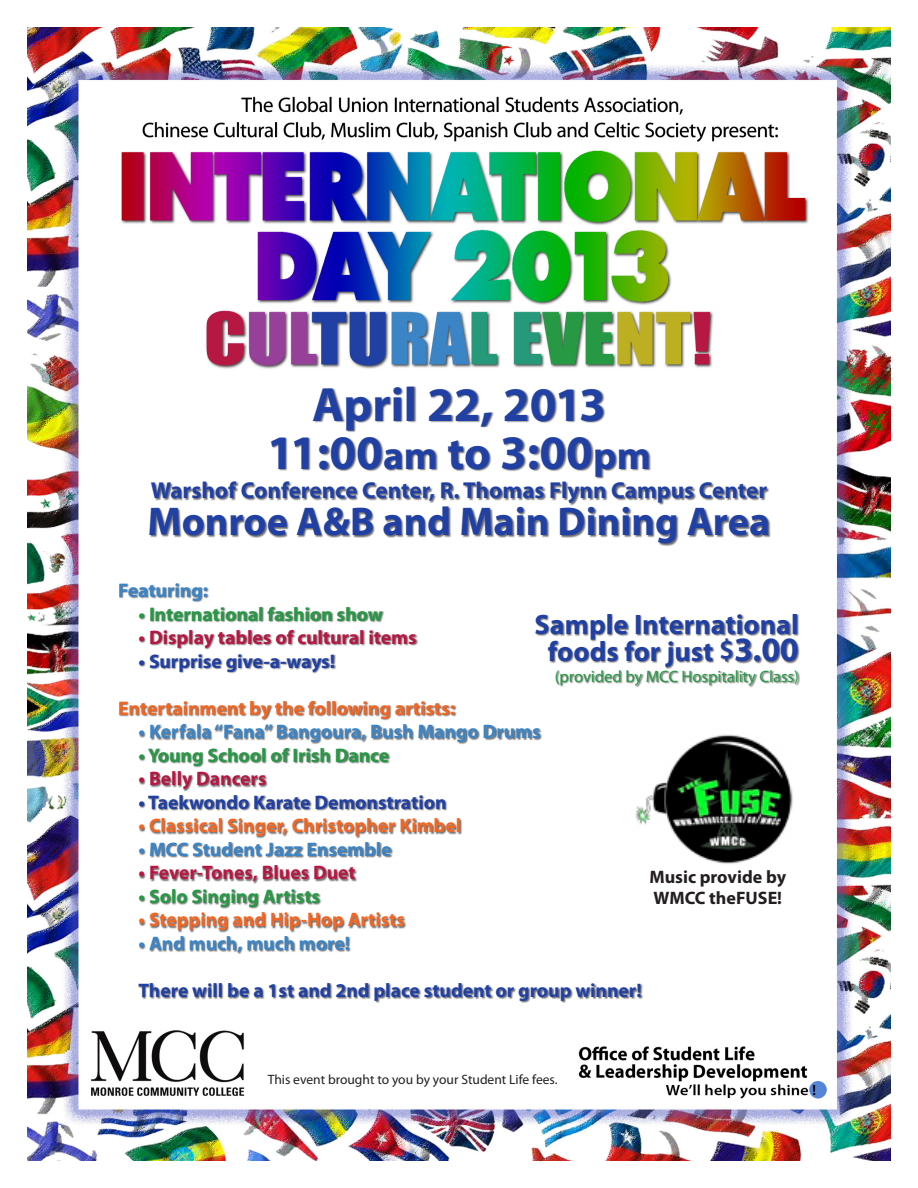
<style>
.page{position:relative;width:918px;height:1188px;background:#fff}
.page>*{position:absolute;margin:0;border:0;box-sizing:border-box;transform-origin:0 0}
.t1{font:700 48.3px "Myriad Pro";color:#2040a4}
.t2{font:700 40.2px "Myriad Pro";color:#2040a4}
.t3{font:700 28.2px "Myriad Pro";color:#2040a4}
.t4{font:700 23.1px "Myriad Pro";color:#2040a4}
.t5{font:700 19.65px "Myriad Pro";color:#2040a4}
.t6{font:700 19.65px "Myriad Pro";color:#f26622}
.t7{font:700 19.65px "Myriad Pro";color:#3b85c6}
.t8{font:700 19.65px "Myriad Pro";color:#279945}
.t9{font:700 19.65px "Myriad Pro";color:#b61843}
.t10{font:700 18px "Myriad Pro";color:#231f20}
.t11{font:16.5px "Myriad Pro";color:#279945}
.t12{font:13.5px "Myriad Pro";color:#231f20}
.s1{font-size:39.6px}
.s2{font-size:46.2px}
.s3{font-weight:600}
.s4{font-size:34.2px}
</style>
<div class="page">
<img style="left:27px;top:27px;width:864px;height:1134px">
<div style="left:119px;top:583px;width:524px;height:420px;background:#231f20;opacity:.65"></div>
<div style="left:150px;top:386px;width:621px;height:161px;background:#231f20;opacity:.65"></div>
<div style="left:536px;top:614px;width:264px;height:74px;background:#231f20;opacity:.65"></div>
<img style="left:626px;top:734px;width:184px;height:135px">
<p class="t1" style="left:312px;top:373px;width:295px">April 22, 2013</p>
<p class="t1" style="left:267px;top:421px;width:385px">11:00<span class="s1">am</span> <span class="s2">to</span> 3:00<span class="s1">pm</span></p>
<p class="t4" style="left:151px;top:475px;width:618px">Warshof Conference Center, R. Thomas Flynn Campus Center</p>
<p class="t2" style="left:148px;top:495px;width:624px">Monroe A&amp;B and Main Dining Area</p>
<p class="t7" style="left:118px;top:578px;width:91px">Featuring:</p>
<p class="t8" style="left:138px;top:601px;width:246px">• International fashion show</p>
<p class="t9" style="left:138px;top:625px;width:280px">• Display tables of cultural items</p>
<p class="t5" style="left:138px;top:648px;width:198px">• Surprise give-a-ways!</p>
<p class="t6" style="left:118px;top:695px;width:338px">Entertainment by the following artists:</p>
<p class="t7" style="left:138px;top:719px;width:404px">• Kerfala “Fana” Bangoura, Bush Mango Drums</p>
<p class="t8" style="left:138px;top:742px;width:252px">• Young School of Irish Dance</p>
<p class="t9" style="left:138px;top:766px;width:130px">• Belly Dancers</p>
<p class="t5" style="left:138px;top:789px;width:310px">• Taekwondo Karate Demonstration</p>
<p class="t6" style="left:138px;top:813px;width:324px">• Classical Singer, Christopher Kimbel</p>
<p class="t7" style="left:138px;top:836px;width:255px">• MCC Student Jazz Ensemble</p>
<p class="t9" style="left:138px;top:860px;width:219px">• Fever-Tones, Blues Duet</p>
<p class="t8" style="left:138px;top:883px;width:183px">• Solo Singing Artists</p>
<p class="t6" style="left:138px;top:907px;width:268px">• Stepping and Hip-Hop Artists</p>
<p class="t7" style="left:138px;top:930px;width:213px">• And much, much more!</p>
<p class="t5" style="left:138px;top:977px;width:505px">There will be a 1st and 2nd place student or group winner!</p>
<p class="t3" style="left:535px;top:606px;width:266px">Sample International</p>
<p class="t3" style="left:548px;top:634px;width:253px">foods for just <span class="s3">$</span><span class="s4">3.00</span></p>
<p class="t11" style="left:555px;top:666px;width:246px">(provided by MCC Hospitality Class)</p>
<p class="t10" style="left:649px;top:865px;width:138px">Music provide by</p>
<p class="t10" style="left:653px;top:886px;width:130px">WMCC theFUSE!</p>
<p class="t12" style="left:268px;top:1072px;width:291px">This event brought to you by your Student Life fees.</p>
</div>
